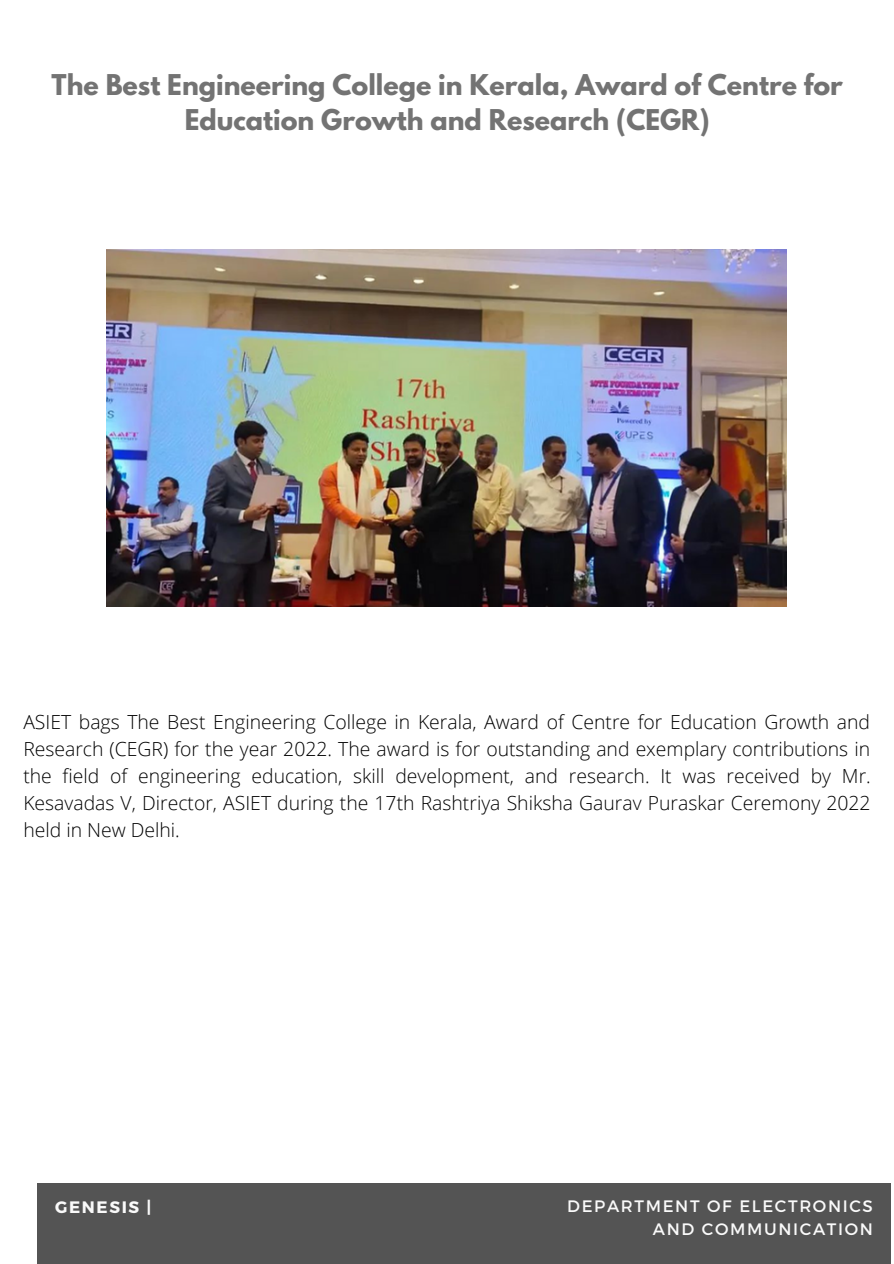
<style>
.page{position:relative;width:894px;height:1264px;background:#fff}
.page>*{position:absolute;margin:0;border:0;box-sizing:border-box;transform-origin:0 0}
.t1{font:700 25.35px/35px "League Spartan";color:#737373;text-align:center}
.t2{font:300 19.35px/27px "Open Sans";color:#000;text-align:justify}
.t3{font:16.5px/22.5px "Montserrat";letter-spacing:.1em;color:#fafafa;text-align:right}
.t4{font:700 16.5px "Montserrat";letter-spacing:.1em;color:#fafafa}
</style>
<div class="page">
<div style="left:37px;top:1183px;width:853px;height:80px;background:#545454"></div>
<img style="left:106px;top:249px;width:680px;height:357px">
<p class="t1" style="left:52px;top:71px;width:792px">The Best Engineering College in Kerala, Award of Centre for<br>Education Growth and Research (CEGR)</p>
<p class="t2" style="left:23px;top:708px;width:848px">ASIET bags The Best Engineering College in Kerala, Award of Centre for Education Growth and Research (CEGR) for the year 2022. The award is for outstanding and exemplary contributions in the field of engineering education, skill development, and research. It was received by Mr.<br>Kesavadas V, Director, ASIET during the 17th Rashtriya Shiksha Gaurav Puraskar Ceremony 2022 held in New Delhi.</p>
<p class="t4" style="left:55px;top:1196px;width:98px">GENESIS |</p>
<p class="t3" style="left:567px;top:1194px;width:307px">DEPARTMENT OF ELECTRONICS<br>AND COMMUNICATION</p>
</div>
